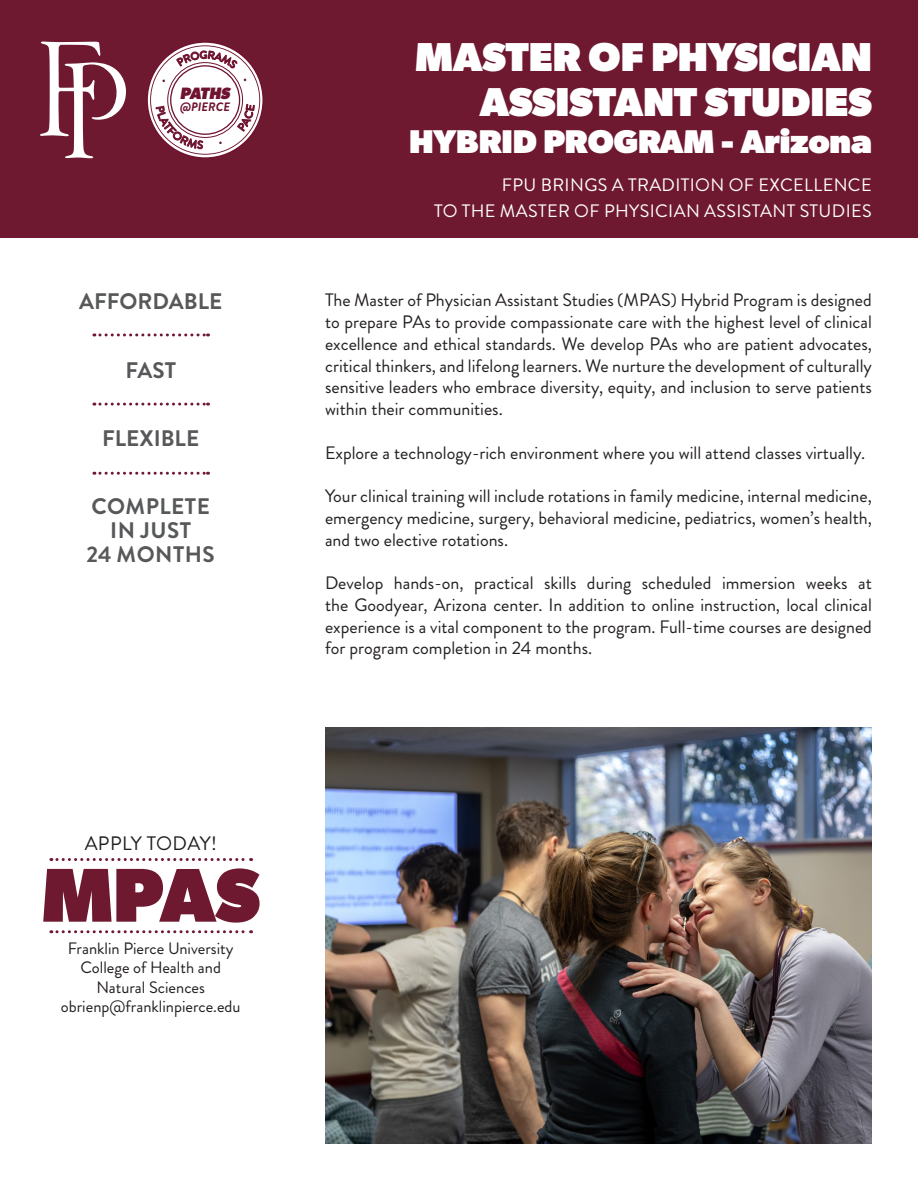
<style>
.page{position:relative;width:918px;height:1188px;background:#fff}
.page>*{position:absolute;margin:0;border:0;box-sizing:border-box;transform-origin:0 0}
.t1{font:800 76.5px "Gibson";color:#6f1931}
.t2{font:800 40.5px "Gibson";color:#fff}
.t3{font:800 33px "Gibson";color:#fff}
.t4{font:700 22.5px "Brandon Grotesque";color:#57585a}
.t5{font:700 22.5px "Brandon Grotesque";letter-spacing:.02em;color:#57585a}
.t6{font:19.5px "Brandon Grotesque";letter-spacing:.02em;color:#231f20}
.t7{font:18px/21.8px "Brandon Grotesque";color:#231f20;text-align:justify}
.t8{font:18px "Brandon Grotesque";letter-spacing:.02em;color:#fff}
.t9{font:16.5px "Brandon Grotesque";color:#231f20}
.t10{font:italic 800 16.5px "Gibson";letter-spacing:-.025em;color:#6f1430}
.t11{font:italic 700 12.15px "Brandon Grotesque";color:#6f1430}
</style>
<div class="page">
<svg style="left:51px;top:930px;width:201px;height:3px"></svg>
<svg style="left:51px;top:858px;width:201px;height:3px"></svg>
<svg style="left:94px;top:403px;width:115px;height:3px"></svg>
<svg style="left:94px;top:472px;width:115px;height:3px"></svg>
<svg style="left:94px;top:333px;width:115px;height:3px"></svg>
<div style="left:0;top:0;width:918px;height:238px;background:#6f1931"></div>
<img style="left:325px;top:728px;width:547px;height:416px">
<svg style="left:40px;top:42px;width:86px;height:116px"></svg>
<svg style="left:147px;top:42px;width:116px;height:116px"></svg>
<p class="t10" style="left:180px;top:83px;width:52px">PATHS</p>
<p class="t11" style="left:180px;top:98px;width:52px">@PIERCE</p>
<p class="t4" style="left:79px;top:286px;width:145px">AFFORDABLE</p>
<p class="t4" style="left:125px;top:354px;width:52px">FAST</p>
<p class="t4" style="left:102px;top:422px;width:99px">FLEXIBLE</p>
<p class="t5" style="left:91px;top:491px;width:120px">COMPLETE</p>
<p class="t4" style="left:110px;top:515px;width:82px">IN JUST</p>
<p class="t5" style="left:86px;top:539px;width:130px">24 MONTHS</p>
<p class="t2" style="left:415px;top:33px;width:458px">MASTER OF PHYSICIAN</p>
<p class="t2" style="left:480px;top:78px;width:394px">ASSISTANT STUDIES</p>
<p class="t3" style="left:409px;top:122px;width:464px">HYBRID PROGRAM - Arizona</p>
<p class="t8" style="left:502px;top:173px;width:371px">FPU BRINGS A TRADITION OF EXCELLENCE</p>
<p class="t8" style="left:434px;top:198px;width:439px">TO THE MASTER OF PHYSICIAN ASSISTANT STUDIES</p>
<p class="t7" style="left:325px;top:290px;width:548px">The Master of Physician Assistant Studies (MPAS) Hybrid Program is designed to prepare PAs to provide compassionate care with the highest level of clinical excellence and ethical standards. We develop PAs who are patient advocates, critical thinkers, and lifelong learners. We nurture the development of culturally sensitive leaders who embrace diversity, equity, and inclusion to serve patients within their communities.</p>
<p class="t7" style="left:325px;top:442px;width:542px">Explore a technology-rich environment where you will attend classes virtually.</p>
<p class="t7" style="left:325px;top:485px;width:548px">Your clinical training will include rotations in family medicine, internal medicine, emergency medicine, surgery, behavioral medicine, pediatrics, women’s health, and two elective rotations.</p>
<p class="t7" style="left:325px;top:572px;width:548px">Develop hands-on, practical skills during scheduled immersion weeks at the Goodyear, Arizona center. In addition to online instruction, local clinical experience is a vital component to the program. Full-time courses are designed for program completion in 24 months.</p>
<p class="t6" style="left:85px;top:830px;width:134px">APPLY TODAY!</p>
<p class="t1" style="left:42px;top:850px;width:220px">MPAS</p>
<p class="t9" style="left:68px;top:937px;width:167px">Franklin Pierce University</p>
<p class="t9" style="left:80px;top:956px;width:142px">College of Health and</p>
<p class="t9" style="left:96px;top:976px;width:110px">Natural Sciences</p>
<p class="t9" style="left:61px;top:995px;width:181px">obrienp@franklinpierce.edu</p>
</div>
